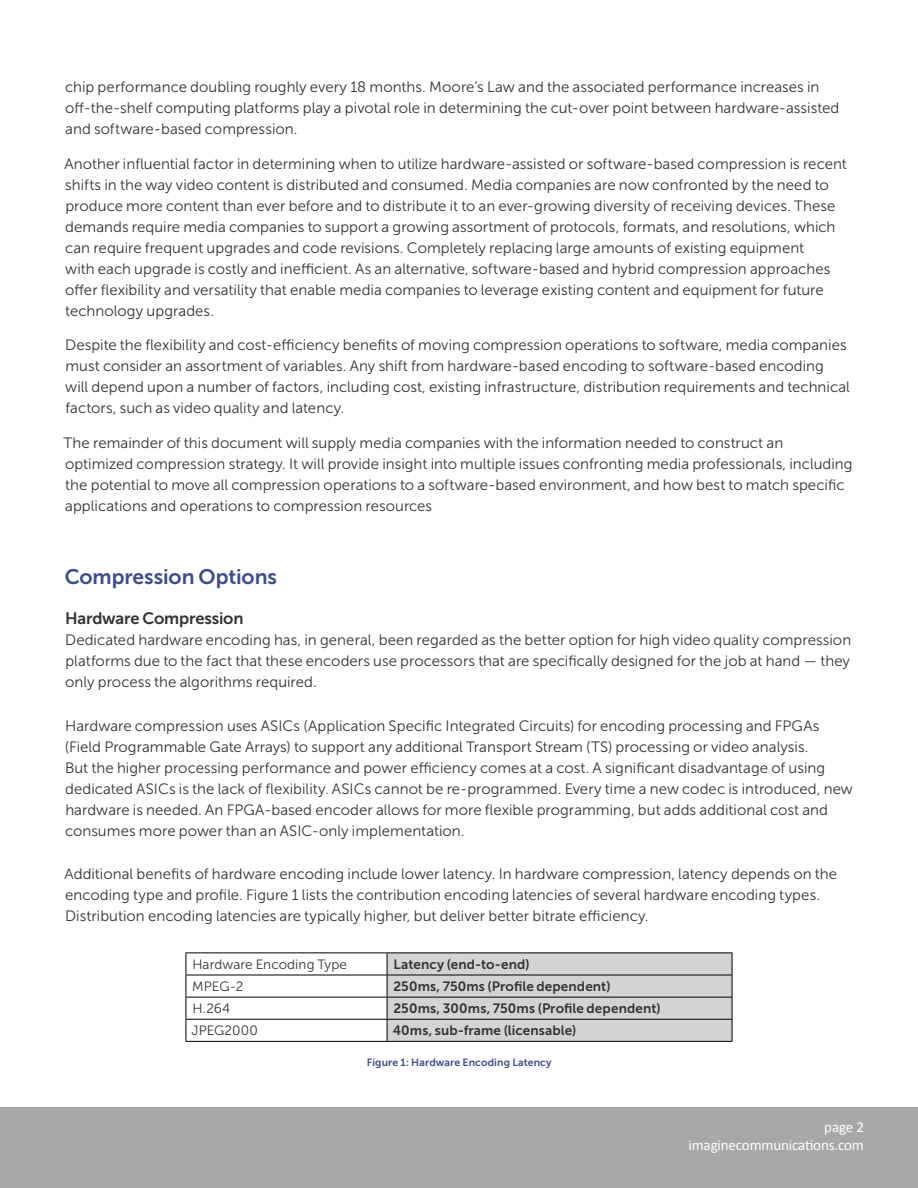
<style>
.page{position:relative;width:918px;height:1188px;background:#fff}
.page>*{position:absolute;margin:0;border:0;box-sizing:border-box;transform-origin:0 0}
.t1{font:21px "Museo Sans 700";letter-spacing:-.005em;color:#3c4d89}
.t2{font:16.5px "Museo Sans 700";letter-spacing:-.01em;color:#333334}
.t3{font:15px/21px "Museo Sans 300";letter-spacing:.005em;color:#333334}
.t4{font:15px/18px "Calibri";letter-spacing:-.01em;color:#fff;text-align:right}
.t5{font:13.5px "Museo Sans 700";letter-spacing:.01em;color:#333334}
.t6{font:13.5px "Museo Sans 300";letter-spacing:.005em;color:#333334}
.t7{font:10.5px "Museo Sans 700";letter-spacing:.01em;color:#3c4d89}
</style>
<div class="page">
<div style="left:0;top:1107px;width:918px;height:81px;background:#a8a8a7"></div>
<hr style="left:186px;top:953px;width:201px;height:1px;background:#000">
<hr style="left:186px;top:975px;width:201px;height:1px;background:#000">
<hr style="left:186px;top:997px;width:201px;height:1px;background:#000">
<hr style="left:186px;top:1019px;width:201px;height:1px;background:#000">
<svg style="left:186px;top:953px;width:1px;height:88px"></svg>
<svg style="left:387px;top:953px;width:346px;height:88px;background:#c7c9ca"></svg>
<hr style="left:186px;top:1041px;width:201px;height:1px;background:#000">
<hr style="left:387px;top:1041px;width:345px;height:1px;background:#000">
<p class="t3" style="left:65px;top:77px;width:776px">chip performance doubling roughly every 18 months. Moore’s Law and the associated performance increases in off-the-shelf computing platforms play a pivotal role in determining the cut-over point between hardware-assisted and software-based compression.</p>
<p class="t3" style="left:64px;top:153px;width:784px">Another influential factor in determining when to utilize hardware-assisted or software-based compression is recent shifts in the way video content is distributed and consumed. Media companies are now confronted by the need to produce more content than ever before and to distribute it to an ever-growing diversity of receiving devices. These demands require media companies to support a growing assortment of protocols, formats, and resolutions, which can require frequent upgrades and code revisions. Completely replacing large amounts of existing equipment<br>with each upgrade is costly and inefficient. As an alternative, software-based and hybrid compression approaches offer flexibility and versatility that enable media companies to leverage existing content and equipment for future technology upgrades.</p>
<p class="t3" style="left:65px;top:335px;width:786px">Despite the flexibility and cost-efficiency benefits of moving compression operations to software, media companies must consider an assortment of variables. Any shift from hardware-based encoding to software-based encoding will depend upon a number of factors, including cost, existing infrastructure, distribution requirements and technical factors, such as video quality and latency.</p>
<p class="t3" style="left:64px;top:432px;width:791px">The remainder of this document will supply media companies with the information needed to construct an optimized compression strategy. It will provide insight into multiple issues confronting media professionals, including the potential to move all compression operations to a software-based environment, and how best to match specific applications and operations to compression resources</p>
<h1 class="t1" style="left:65px;top:565px;width:214px">Compression Options</h1>
<p class="t2" style="left:65px;top:609px;width:180px">Hardware Compression</p>
<p class="t3" style="left:65px;top:629px;width:788px;text-align:justify">Dedicated hardware encoding has, in general, been regarded as the better option for high video quality compression platforms due to the fact that these encoders use processors that are specifically designed for the job at hand — they only process the algorithms required.</p>
<p class="t3" style="left:65px;top:715px;width:790px">Hardware compression uses ASICs (Application Specific Integrated Circuits) for encoding processing and FPGAs (Field Programmable Gate Arrays) to support any additional Transport Stream (TS) processing or video analysis.<br>But the higher processing performance and power efficiency comes at a cost. A significant disadvantage of using dedicated ASICs is the lack of flexibility. ASICs cannot be re-programmed. Every time a new codec is introduced, new hardware is needed. An FPGA-based encoder allows for more flexible programming, but adds additional cost and consumes more power than an ASIC-only implementation.</p>
<p class="t3" style="left:64px;top:863px;width:774px">Additional benefits of hardware encoding include lower latency. In hardware compression, latency depends on the encoding type and profile. Figure 1 lists the contribution encoding latencies of several hardware encoding types.<br>Distribution encoding latencies are typically higher, but deliver better bitrate efficiency.</p>
<p class="t6" style="left:192px;top:957px;width:156px">Hardware Encoding Type</p>
<p class="t5" style="left:394px;top:957px;width:137px">Latency (end-to-end)</p>
<p class="t6" style="left:192px;top:979px;width:53px">MPEG-2</p>
<p class="t5" style="left:393px;top:979px;width:219px">250ms, 750ms (Profile dependent)</p>
<p class="t6" style="left:192px;top:1001px;width:39px">H.264</p>
<p class="t5" style="left:393px;top:1001px;width:269px">250ms, 300ms, 750ms (Profile dependent)</p>
<p class="t6" style="left:192px;top:1023px;width:68px">JPEG2000</p>
<p class="t5" style="left:393px;top:1023px;width:185px">40ms, sub-frame (licensable)</p>
<p class="t7" style="left:367px;top:1056px;width:186px">Figure 1: Hardware Encoding Latency</p>
<p class="t4" style="left:689px;top:1118px;width:177px">page 2 imaginecommunications.com</p>
</div>
